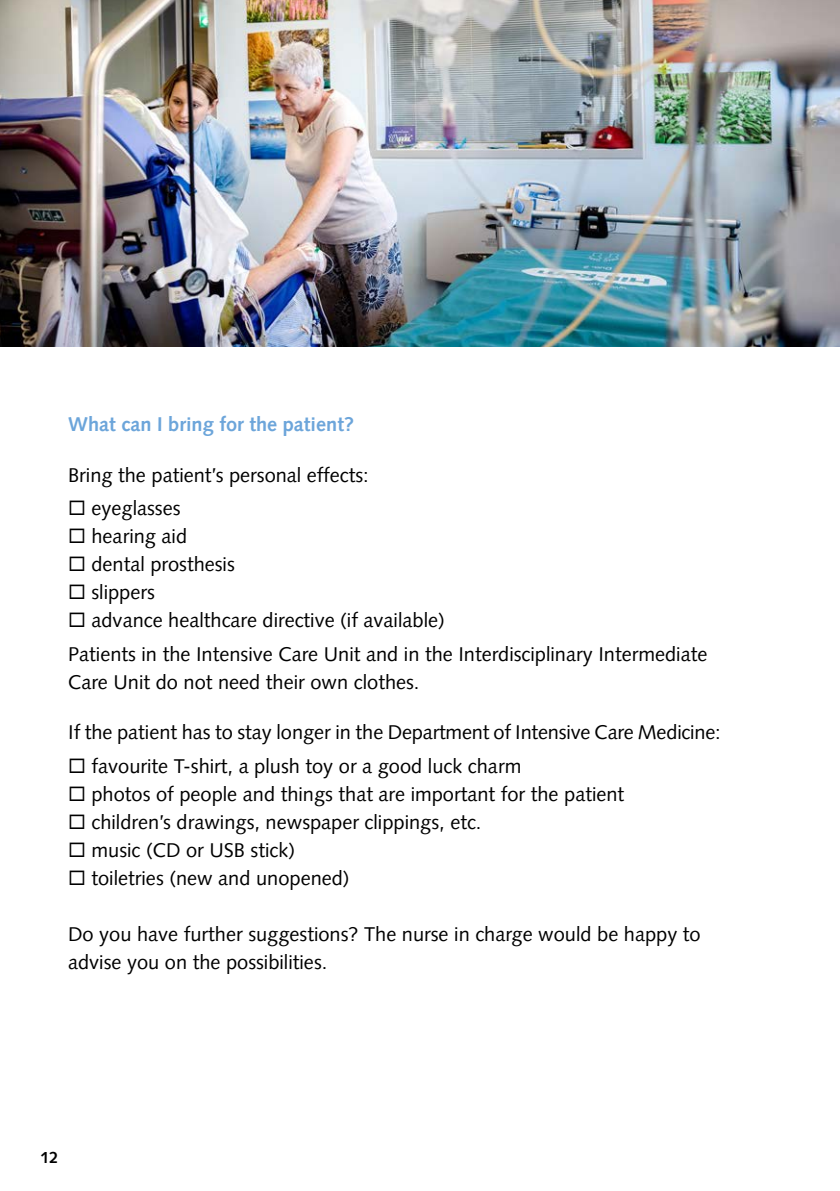
<style>
.page{position:relative;width:840px;height:1191px;background:#fff}
.page>*{position:absolute;margin:0;border:0;box-sizing:border-box;transform-origin:0 0}
.t1{font:20px/33.6px "Syntax LT Pro";color:#000}
.t2{font:700 20px "Syntax LT Pro";color:#6ca5da}
.t3{font:700 16px "Syntax LT Pro";color:#000}
</style>
<div class="page">
<img style="left:0;top:0;width:839px;height:347px">
<p class="t2" style="left:68px;top:412px;width:287px">What can I bring for the patient?</p>
<p class="t1" style="left:68px;top:458px;width:302px">Bring the patient’s personal effects:</p>
<p class="t1" style="left:68px;top:491px;width:114px">◻ eyeglasses</p>
<p class="t1" style="left:68px;top:519px;width:120px">◻ hearing aid</p>
<p class="t1" style="left:68px;top:547px;width:168px">◻ dental prosthesis</p>
<p class="t1" style="left:68px;top:575px;width:88px">◻ slippers</p>
<p class="t1" style="left:68px;top:603px;width:640px">◻ advance healthcare directive (if available)<br>Patients in the Intensive Care Unit and in the Interdisciplinary Intermediate</p>
<p class="t1" style="left:68px;top:665px;width:352px">Care Unit do not need their own clothes.</p>
<p class="t1" style="left:68px;top:715px;width:654px">If the patient has to stay longer in the Department of Intensive Care Medicine:</p>
<p class="t1" style="left:68px;top:749px;width:454px">◻ favourite T-shirt, a plush toy or a good luck charm</p>
<p class="t1" style="left:68px;top:777px;width:557px">◻ photos of people and things that are important for the patient</p>
<p class="t1" style="left:68px;top:805px;width:414px">◻ children’s drawings, newspaper clippings, etc.</p>
<p class="t1" style="left:68px;top:833px;width:228px">◻ music (CD or USB stick)</p>
<p class="t1" style="left:68px;top:861px;width:283px">◻ toiletries (new and unopened)</p>
<p class="t1" style="left:68px;top:919px;width:633px;line-height:28px">Do you have further suggestions? The nurse in charge would be happy to advise you on the possibilities.</p>
<p class="t3" style="left:40px;top:1148px;width:19px">12</p>
</div>
